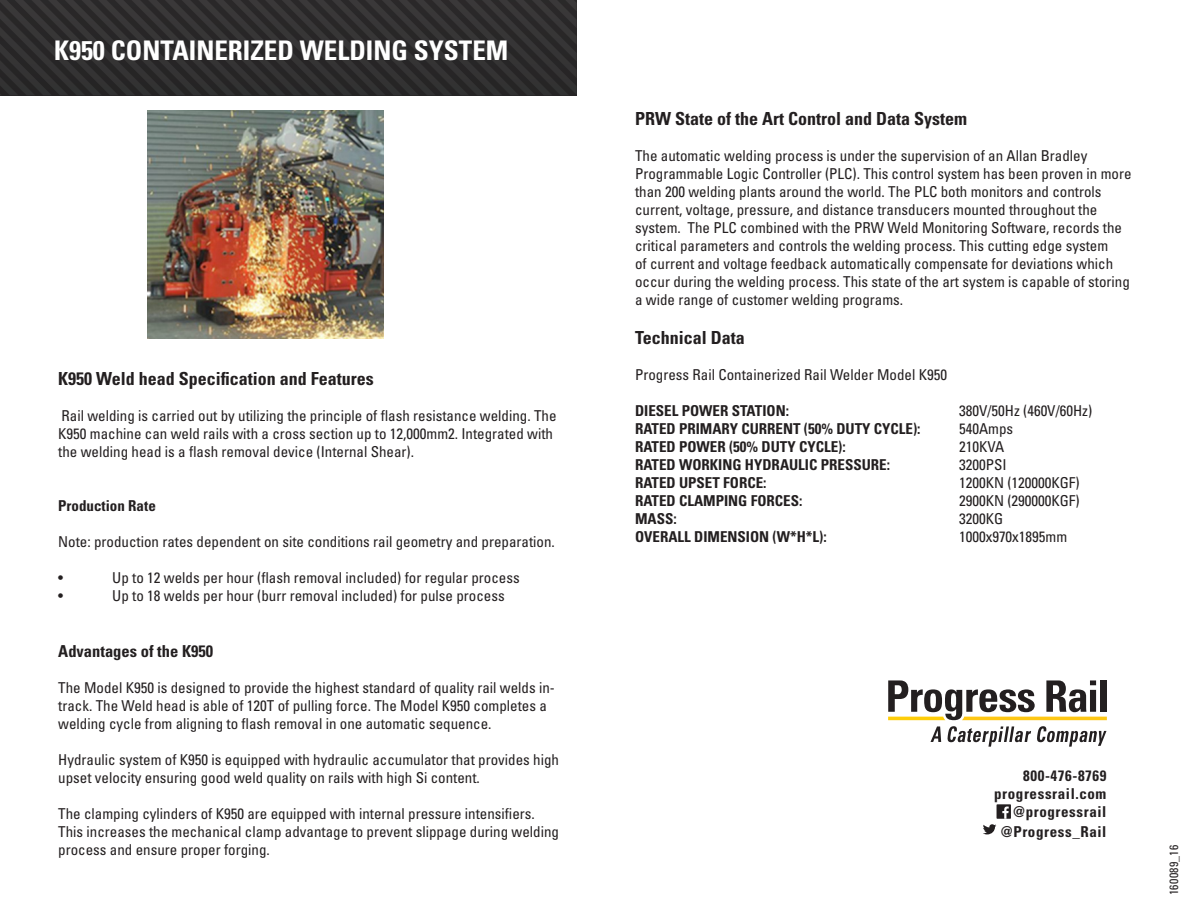
<style>
.page{position:relative;width:1188px;height:918px;background:#fff}
.page>*{position:absolute;margin:0;border:0;box-sizing:border-box;transform-origin:0 0}
.t1{font:700 condensed 27px "Univers LT Std";color:#fff}
.t2{font:700 condensed 18px "Univers LT Std";color:#231f20}
.t3{font:700 condensed 16.5px "Univers LT Std";color:#231f20}
.t4{font:condensed 15px/18px "Univers LT Std";color:#231f20}
.t5{font:700 condensed 15px "Univers LT Std";color:#231f20}
.t6{font:700 condensed 15px "Univers LT Std";letter-spacing:.04em;color:#231f20}
.t7{font:condensed 12px "Univers LT Std";letter-spacing:.02em;color:#231f20}
</style>
<div class="page">
<svg style="left:0;top:0;width:577px;height:95px;background:#2e2d2e"></svg>
<svg style="left:888px;top:680px;width:219px;height:155px"></svg>
<img style="left:148px;top:110px;width:236px;height:229px">
<p class="t1" style="left:54px;top:34px;width:456px">K950 CONTAINERIZED WELDING SYSTEM</p>
<p class="t2" style="left:58px;top:368px;width:317px">K950 Weld head Specification and Features</p>
<p class="t4" style="left:58px;top:406px;width:500px">Rail welding is carried out by utilizing the principle of flash resistance welding. The<br>K950 machine can weld rails with a cross section up to 12,000mm2. Integrated with the welding head is a flash removal device (Internal Shear).</p>
<p class="t5" style="left:58px;top:496px;width:99px">Production Rate</p>
<p class="t4" style="left:58px;top:532px;width:498px">Note: production rates dependent on site conditions rail geometry and preparation.</p>
<p class="t4" style="left:58px;top:568px;width:6px">•</p>
<p class="t4" style="left:112px;top:568px;width:409px">Up to 12 welds per hour (flash removal included) for regular process</p>
<p class="t4" style="left:58px;top:586px;width:6px">•</p>
<p class="t4" style="left:112px;top:586px;width:394px">Up to 18 welds per hour (burr removal included) for pulse process</p>
<p class="t3" style="left:58px;top:641px;width:156px">Advantages of the K950</p>
<p class="t4" style="left:58px;top:678px;width:498px">The Model K950 is designed to provide the highest standard of quality rail welds in&shy;track. The Weld head is able of 120T of pulling force. The Model K950 completes a welding cycle from aligning to flash removal in one automatic sequence.</p>
<p class="t4" style="left:58px;top:750px;width:502px">Hydraulic system of K950 is equipped with hydraulic accumulator that provides high upset velocity ensuring good weld quality on rails with high Si content.</p>
<p class="t4" style="left:58px;top:804px;width:502px">The clamping cylinders of K950 are equipped with internal pressure intensifiers.<br>This increases the mechanical clamp advantage to prevent slippage during welding process and ensure proper forging.</p>
<p class="t2" style="left:635px;top:107px;width:334px">PRW State of the Art Control and Data System</p>
<p class="t4" style="left:635px;top:146px;width:498px">The automatic welding process is under the supervision of an Allan Bradley Programmable Logic Controller (PLC). This control system has been proven in more than 200 welding plants around the world. The PLC both monitors and controls current, voltage, pressure, and distance transducers mounted throughout the system. The PLC combined with the PRW Weld Monitoring Software, records the critical parameters and controls the welding process. This cutting edge system<br>of current and voltage feedback automatically compensate for deviations which occur during the welding process. This state of the art system is capable of storing a wide range of customer welding programs.</p>
<p class="t2" style="left:635px;top:327px;width:111px">Technical Data</p>
<p class="t4" style="left:635px;top:366px;width:313px">Progress Rail Containerized Rail Welder Model K950</p>
<p class="t5" style="left:635px;top:402px;width:156px">DIESEL POWER STATION:</p>
<p class="t4" style="left:959px;top:402px;width:135px">380V/50Hz (460V/60Hz)</p>
<p class="t5" style="left:635px;top:420px;width:287px">RATED PRIMARY CURRENT (50% DUTY CYCLE):</p>
<p class="t4" style="left:959px;top:420px;width:56px">540Amps</p>
<p class="t5" style="left:635px;top:438px;width:212px">RATED POWER (50% DUTY CYCLE):</p>
<p class="t4" style="left:959px;top:438px;width:47px">210KVA</p>
<p class="t5" style="left:635px;top:456px;width:256px">RATED WORKING HYDRAULIC PRESSURE:</p>
<p class="t4" style="left:959px;top:456px;width:49px">3200PSI</p>
<p class="t5" style="left:635px;top:474px;width:133px">RATED UPSET FORCE:</p>
<p class="t4" style="left:959px;top:474px;width:122px">1200KN (120000KGF)</p>
<p class="t5" style="left:635px;top:492px;width:169px">RATED CLAMPING FORCES:</p>
<p class="t4" style="left:959px;top:492px;width:122px">2900KN (290000KGF)</p>
<p class="t5" style="left:635px;top:510px;width:43px">MASS:</p>
<p class="t4" style="left:959px;top:510px;width:46px">3200KG</p>
<p class="t5" style="left:635px;top:528px;width:193px">OVERALL DIMENSION (W*H*L):</p>
<p class="t4" style="left:959px;top:528px;width:110px">1000x970x1895mm</p>
<p class="t6" style="left:1023px;top:767px;width:85px">800-476-8769</p>
<p class="t6" style="left:994px;top:785px;width:114px">progressrail.com</p>
<p class="t6" style="left:1013px;top:803px;width:95px">@progressrail</p>
<p class="t6" style="left:1001px;top:822px;width:107px">@Progress_Rail</p>
<p class="t7" style="left:1166px;top:895px;width:52px;rotate:-90deg">160089_16</p>
</div>
